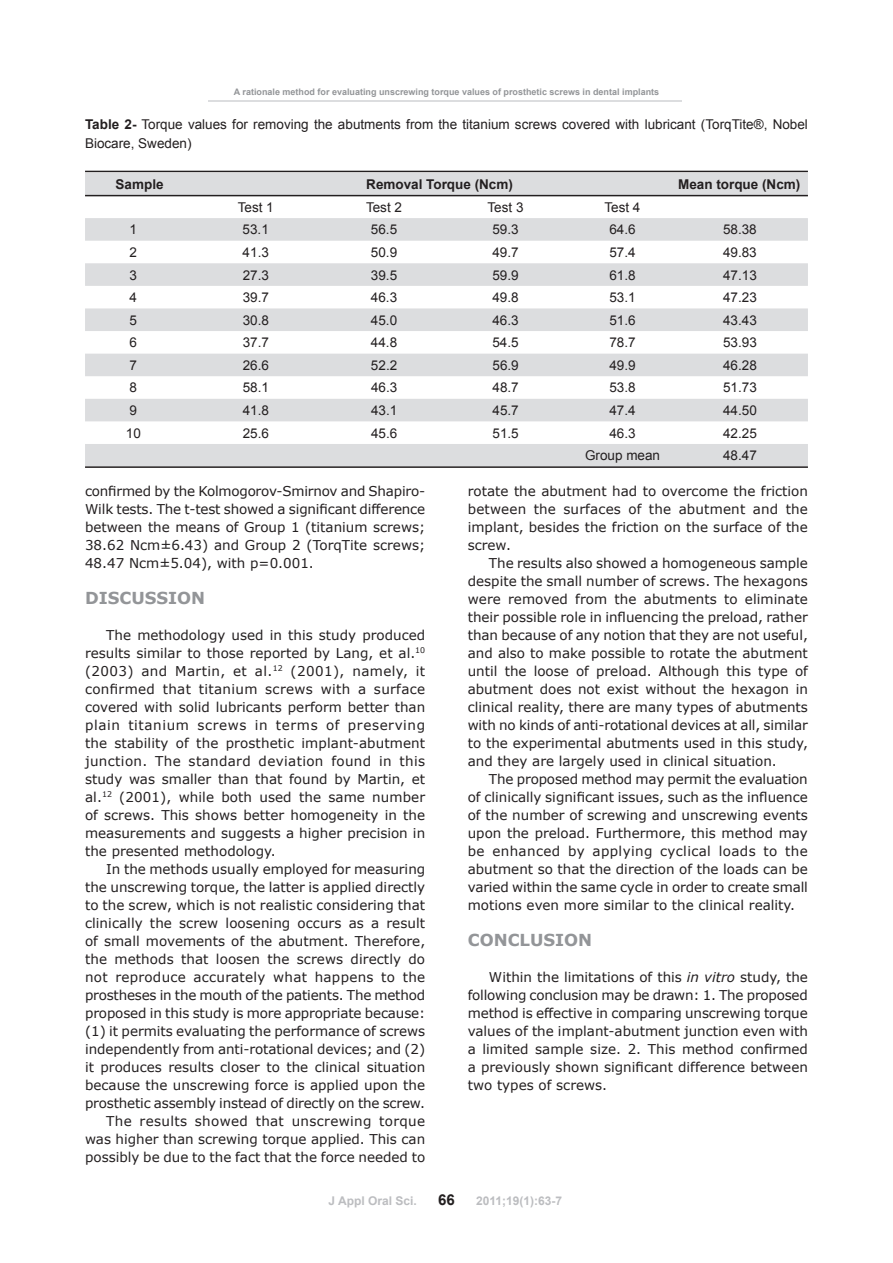
<style>
.page{position:relative;width:893px;height:1263px;background:#fff}
.page>*{position:absolute;margin:0;border:0;box-sizing:border-box;transform-origin:0 0}
.t1{font:700 16.5px "Verdana";color:#939598}
.t2{font:700 15px "Arial";color:#231f20}
.t3{font:13.5px/18px "Verdana";color:#231f20;text-align:justify}
.t4{font:13.5px/19.5px "Arial";color:#231f20}
.t5{font:700 13.5px "Arial";color:#231f20}
.t6{font:700 12px "Arial";color:#bcbdc0}
.t7{font:700 9px "Arial";color:#939598}
.s1{font-weight:700}
.s2{font-style:italic}
</style>
<div class="page">
<hr style="left:208px;top:100px;width:474px;height:1px;background:#dcdddf">
<svg style="left:85px;top:173px;width:723px;height:293px;fill:#dcdddf"></svg>
<hr style="left:85px;top:171px;width:723px;height:1px;background:#231f20">
<hr style="left:85px;top:195px;width:723px;height:1px;background:#231f20">
<hr style="left:85px;top:466px;width:723px;height:2px;background:#231f20">
<p class="t7" style="left:234px;top:86px;width:427px">A rationale method for evaluating unscrewing torque values of prosthetic screws in dental implants</p>
<p class="t4" style="left:85px;top:115px;width:724px"><span class="s1">Table 2-</span> Torque values for removing the abutments from the titanium screws covered with lubricant (TorqTite®, Nobel<br>Biocare, Sweden)</p>
<p class="t5" style="left:116px;top:175px;width:50px">Sample</p>
<p class="t5" style="left:366px;top:175px;width:148px">Removal Torque (Ncm)</p>
<p class="t5" style="left:678px;top:175px;width:124px">Mean torque (Ncm)</p>
<p class="t4" style="left:238px;top:197px;width:38px">Test 1</p>
<p class="t4" style="left:366px;top:197px;width:38px">Test 2</p>
<p class="t4" style="left:487px;top:197px;width:38px">Test 3</p>
<p class="t4" style="left:604px;top:197px;width:38px">Test 4</p>
<p class="t4" style="left:130px;top:220px;width:9px">1</p>
<p class="t4" style="left:243px;top:220px;width:28px">53.1</p>
<p class="t4" style="left:371px;top:220px;width:28px">56.5</p>
<p class="t4" style="left:492px;top:220px;width:28px">59.3</p>
<p class="t4" style="left:609px;top:220px;width:28px">64.6</p>
<p class="t4" style="left:723px;top:220px;width:35px">58.38</p>
<p class="t4" style="left:130px;top:243px;width:9px">2</p>
<p class="t4" style="left:243px;top:243px;width:28px">41.3</p>
<p class="t4" style="left:371px;top:243px;width:28px">50.9</p>
<p class="t4" style="left:492px;top:243px;width:28px">49.7</p>
<p class="t4" style="left:609px;top:243px;width:28px">57.4</p>
<p class="t4" style="left:723px;top:243px;width:35px">49.83</p>
<p class="t4" style="left:130px;top:265px;width:9px">3</p>
<p class="t4" style="left:243px;top:265px;width:28px">27.3</p>
<p class="t4" style="left:371px;top:265px;width:28px">39.5</p>
<p class="t4" style="left:492px;top:265px;width:28px">59.9</p>
<p class="t4" style="left:609px;top:265px;width:28px">61.8</p>
<p class="t4" style="left:723px;top:265px;width:35px">47.13</p>
<p class="t4" style="left:130px;top:288px;width:9px">4</p>
<p class="t4" style="left:243px;top:288px;width:28px">39.7</p>
<p class="t4" style="left:371px;top:288px;width:28px">46.3</p>
<p class="t4" style="left:492px;top:288px;width:28px">49.8</p>
<p class="t4" style="left:609px;top:288px;width:28px">53.1</p>
<p class="t4" style="left:723px;top:288px;width:35px">47.23</p>
<p class="t4" style="left:130px;top:310px;width:9px">5</p>
<p class="t4" style="left:243px;top:310px;width:28px">30.8</p>
<p class="t4" style="left:371px;top:310px;width:28px">45.0</p>
<p class="t4" style="left:492px;top:310px;width:28px">46.3</p>
<p class="t4" style="left:609px;top:310px;width:28px">51.6</p>
<p class="t4" style="left:723px;top:310px;width:35px">43.43</p>
<p class="t4" style="left:130px;top:333px;width:9px">6</p>
<p class="t4" style="left:243px;top:333px;width:28px">37.7</p>
<p class="t4" style="left:371px;top:333px;width:28px">44.8</p>
<p class="t4" style="left:492px;top:333px;width:28px">54.5</p>
<p class="t4" style="left:609px;top:333px;width:28px">78.7</p>
<p class="t4" style="left:723px;top:333px;width:35px">53.93</p>
<p class="t4" style="left:130px;top:355px;width:9px">7</p>
<p class="t4" style="left:243px;top:355px;width:28px">26.6</p>
<p class="t4" style="left:371px;top:355px;width:28px">52.2</p>
<p class="t4" style="left:492px;top:355px;width:28px">56.9</p>
<p class="t4" style="left:609px;top:355px;width:28px">49.9</p>
<p class="t4" style="left:723px;top:355px;width:35px">46.28</p>
<p class="t4" style="left:130px;top:378px;width:9px">8</p>
<p class="t4" style="left:243px;top:378px;width:28px">58.1</p>
<p class="t4" style="left:371px;top:378px;width:28px">46.3</p>
<p class="t4" style="left:492px;top:378px;width:28px">48.7</p>
<p class="t4" style="left:609px;top:378px;width:28px">53.8</p>
<p class="t4" style="left:723px;top:378px;width:35px">51.73</p>
<p class="t4" style="left:130px;top:401px;width:9px">9</p>
<p class="t4" style="left:243px;top:401px;width:28px">41.8</p>
<p class="t4" style="left:371px;top:401px;width:28px">43.1</p>
<p class="t4" style="left:492px;top:401px;width:28px">45.7</p>
<p class="t4" style="left:609px;top:401px;width:28px">47.4</p>
<p class="t4" style="left:723px;top:401px;width:35px">44.50</p>
<p class="t4" style="left:126px;top:423px;width:17px">10</p>
<p class="t4" style="left:243px;top:423px;width:28px">25.6</p>
<p class="t4" style="left:371px;top:423px;width:28px">45.6</p>
<p class="t4" style="left:492px;top:423px;width:28px">51.5</p>
<p class="t4" style="left:609px;top:423px;width:28px">46.3</p>
<p class="t4" style="left:723px;top:423px;width:35px">42.25</p>
<p class="t4" style="left:585px;top:446px;width:77px">Group mean</p>
<p class="t4" style="left:723px;top:446px;width:35px">48.47</p>
<p class="t3" style="left:85px;top:481px;width:342px">confirmed by the Kolmogorov-Smirnov and Shapiro-Wilk tests. The t-test showed a significant difference between the means of Group 1 (titanium screws; 38.62 Ncm±6.43) and Group 2 (TorqTite screws; 48.47 Ncm±5.04), with p=0.001.</p>
<p class="t1" style="left:85px;top:587px;width:27px">DISCUSSION</p>
<p class="t3" style="left:85px;top:625px;width:342px;text-indent:21px">The methodology used in this study produced results similar to those reported by Lang, et al.<sup>10 </sup>(2003) and Martin, et al.<sup>12</sup> (2001), namely, it confirmed that titanium screws with a surface covered with solid lubricants perform better than plain titanium screws in terms of preserving the stability of the prosthetic implant-abutment junction. The standard deviation found in this study was smaller than that found by Martin, et al.<sup>12</sup> (2001), while both used the same number of screws. This shows better homogeneity in the measurements and suggests a higher precision in the presented methodology.</p>
<p class="t3" style="left:85px;top:859px;width:342px;text-align:right">In the methods usually employed for measuring the unscrewing torque, the latter is applied directly to the screw, which is not realistic considering that clinically the screw loosening occurs as a result of small movements of the abutment. Therefore, the methods that loosen the screws directly do not reproduce accurately what happens to the prostheses in the mouth of the patients. The method proposed in this study is more appropriate because: (1) it permits evaluating the performance of screws independently from anti-rotational devices; and (2) it produces results closer to the clinical situation because the unscrewing force is applied upon the prosthetic assembly instead of directly on the screw.<br>The results showed that unscrewing torque was higher than screwing torque applied. This can possibly be due to the fact that the force needed to</p>
<p class="t6" style="left:328px;top:1193px;width:90px">J Appl Oral Sci.</p>
<p class="t2" style="left:438px;top:1190px;width:18px">66</p>
<p class="t3" style="left:468px;top:481px;width:342px">rotate the abutment had to overcome the friction between the surfaces of the abutment and the implant, besides the friction on the surface of the screw.</p>
<p class="t3" style="left:468px;top:553px;width:342px;text-indent:21px">The results also showed a homogeneous sample despite the small number of screws. The hexagons were removed from the abutments to eliminate their possible role in influencing the preload, rather than because of any notion that they are not useful, and also to make possible to rotate the abutment until the loose of preload. Although this type of abutment does not exist without the hexagon in clinical reality, there are many types of abutments with no kinds of anti-rotational devices at all, similar to the experimental abutments used in this study, and they are largely used in clinical situation.</p>
<p class="t3" style="left:468px;top:769px;width:342px;text-indent:21px">The proposed method may permit the evaluation of clinically significant issues, such as the influence of the number of screwing and unscrewing events upon the preload. Furthermore, this method may be enhanced by applying cyclical loads to the abutment so that the direction of the loads can be varied within the same cycle in order to create small motions even more similar to the clinical reality.</p>
<p class="t1" style="left:468px;top:929px;width:26px">CONCLUSION</p>
<p class="t3" style="left:468px;top:967px;width:342px;text-indent:21px">Within the limitations of this <span class="s2">in vitro</span> study, the following conclusion may be drawn: 1. The proposed method is effective in comparing unscrewing torque values of the implant-abutment junction even with a limited sample size. 2. This method confirmed a previously shown significant difference between two types of screws.</p>
<p class="t6" style="left:476px;top:1193px;width:88px">2011;19(1):63-7</p>
</div>
